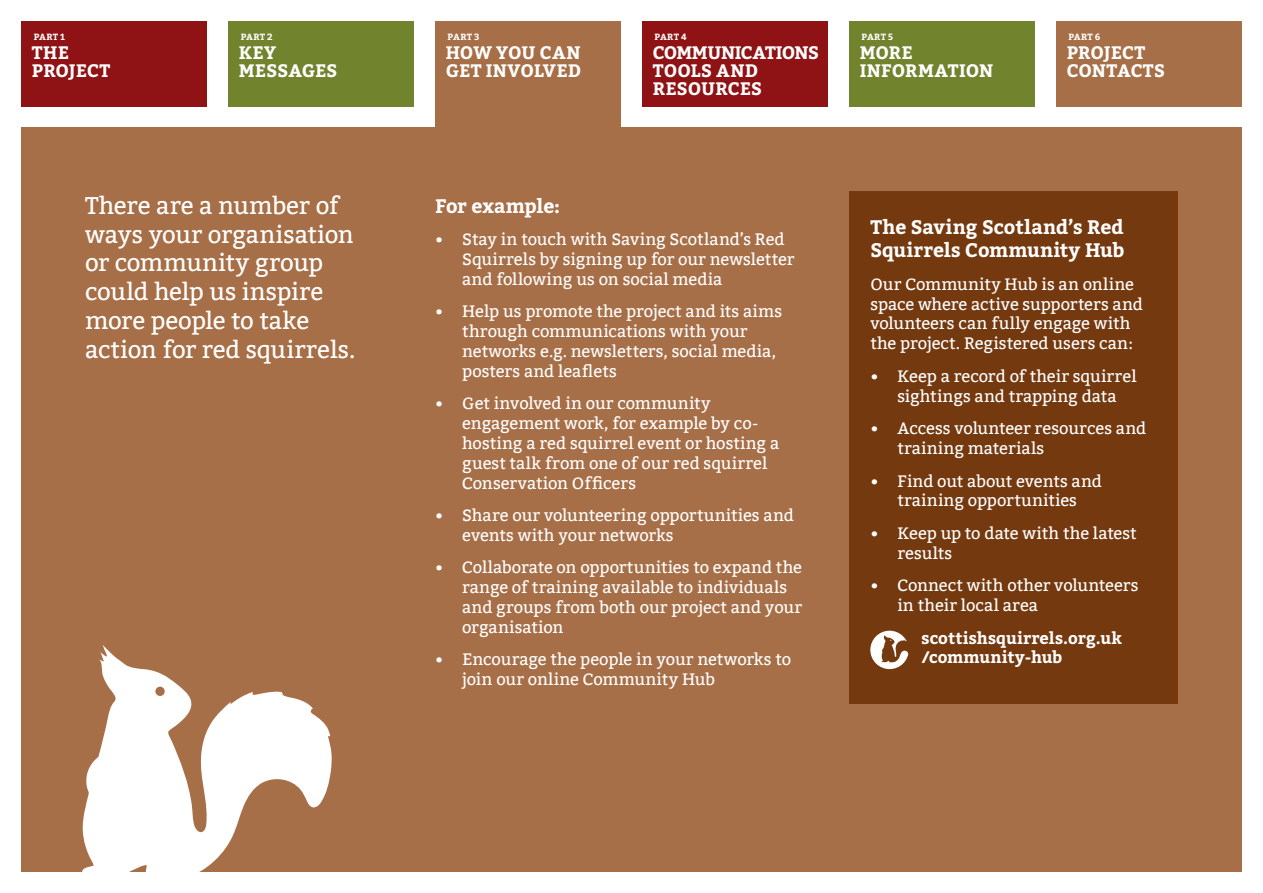
<style>
.page{position:relative;width:1263px;height:893px;background:#fff}
.page>*{position:absolute;margin:0;border:0;box-sizing:border-box;transform-origin:0 0}
.t1{font:24px/28.8px "Bitter";letter-spacing:-.005em;color:#fff}
.t2{font:700 19.5px/23.4px "Bitter";letter-spacing:.005em;color:#fff}
.t3{font:700 18px/18px "Bitter";letter-spacing:.005em;color:#fff}
.t4{font:16.5px/19.8px "Bitter";color:#fff}
.t5{font:700 16.5px/19.8px "Bitter";letter-spacing:.005em;color:#fff}
.t6{font:700 9px "Bitter";letter-spacing:.03em;color:#fff}
</style>
<div class="page">
<div style="left:21px;top:128px;width:1221px;height:744px;background:#a76f48"></div>
<div style="left:642px;top:21px;width:186px;height:85px;background:#8f1315"></div>
<div style="left:21px;top:21px;width:186px;height:85px;background:#8f1315"></div>
<div style="left:849px;top:191px;width:329px;height:513px;background:#75390f"></div>
<div style="left:849px;top:21px;width:186px;height:85px;background:#72832e"></div>
<div style="left:228px;top:21px;width:186px;height:85px;background:#72832e"></div>
<div style="left:1056px;top:21px;width:186px;height:85px;background:#a76f48"></div>
<div style="left:435px;top:21px;width:186px;height:117px;background:#a76f48"></div>
<svg style="left:82px;top:645px;width:250px;height:227px;fill:#fff"></svg>
<div style="left:870px;top:631px;width:39px;height:38px;background:#fff;border-radius:50%"></div>
<svg style="left:881px;top:635px;width:28px;height:27px"></svg>
<p class="t6" style="left:655px;top:31px;width:34px">PART 4</p>
<p class="t6" style="left:241px;top:31px;width:33px">PART 2</p>
<p class="t6" style="left:448px;top:31px;width:33px">PART 3</p>
<p class="t6" style="left:1068px;top:31px;width:33px">PART 6</p>
<p class="t6" style="left:34px;top:31px;width:33px">PART 1</p>
<p class="t3" style="left:32px;top:44px;width:80px">THE<br>PROJECT</p>
<p class="t3" style="left:239px;top:44px;width:100px">KEY<br>MESSAGES</p>
<p class="t3" style="left:446px;top:44px;width:137px">HOW YOU CAN<br>GET INVOLVED</p>
<p class="t3" style="left:653px;top:44px;width:168px">COMMUNICATIONS<br>TOOLS AND<br>RESOURCES</p>
<p class="t3" style="left:860px;top:44px;width:135px">MORE<br>INFORMATION</p>
<p class="t3" style="left:1067px;top:44px;width:100px">PROJECT<br>CONTACTS</p>
<p class="t6" style="left:861px;top:31px;width:33px">PART 5</p>
<h1 class="t1" style="left:85px;top:191px;width:272px">There are a number of ways your organisation or community group could help us inspire more people to take action for red squirrels.</h1>
<p class="t2" style="left:435px;top:194px;width:127px">For example:</p>
<p class="t4" style="left:462px;top:230px;width:324px">Stay in touch with Saving Scotland s’ Red</p>
<p class="t4" style="left:435px;top:230px;width:10px">•</p>
<p class="t4" style="left:462px;top:250px;width:334px">Squirrels by signing up for our newsletter and following us on social media</p>
<p class="t4" style="left:462px;top:302px;width:322px">Help us promote the project and its aims</p>
<p class="t4" style="left:435px;top:302px;width:10px">•</p>
<p class="t4" style="left:462px;top:322px;width:315px">through communications with your networks .g.e newsletters, social media, posters and leaflets</p>
<p class="t4" style="left:462px;top:394px;width:250px">Get involved in our community</p>
<p class="t4" style="left:435px;top:394px;width:10px">•</p>
<p class="t4" style="left:435px;top:506px;width:10px">•</p>
<p class="t4" style="left:435px;top:558px;width:10px">•</p>
<p class="t4" style="left:435px;top:650px;width:10px">•</p>
<p class="t4" style="left:462px;top:414px;width:298px">engagement work, for example by co-</p>
<p class="t4" style="left:462px;top:453px;width:307px">guest talk from one of our red squirrel<br>Conservation Officers</p>
<p class="t4" style="left:462px;top:506px;width:333px">Share our volunteering opportunities and</p>
<p class="t4" style="left:462px;top:433px;width:319px">hosting a red squirrel event or hosting a</p>
<p class="t4" style="left:462px;top:519px;width:341px;line-height:32.5px">events with your networks<br>Collaborate on opportunities to expand the</p>
<p class="t4" style="left:462px;top:578px;width:341px">range of training available to individuals and groups from both our project and your organisation</p>
<p class="t4" style="left:462px;top:650px;width:330px">Encourage the people in your networks to</p>
<p class="t4" style="left:462px;top:670px;width:254px">join our online Community Hub</p>
<p class="t2" style="left:870px;top:215px;width:256px">The Saving Scotland s’ Red<br>Squirrels Community Hub</p>
<p class="t4" style="left:870px;top:274px;width:274px">Our Community Hub is an online space where active supporters and volunteers can fully engage with the project. Registered users can:</p>
<p class="t4" style="left:897px;top:366px;width:241px">Keep a record of their squirrel</p>
<p class="t4" style="left:870px;top:366px;width:10px">•</p>
<p class="t4" style="left:870px;top:419px;width:10px">•</p>
<p class="t4" style="left:870px;top:471px;width:10px">•</p>
<p class="t4" style="left:870px;top:523px;width:10px">•</p>
<p class="t4" style="left:870px;top:576px;width:10px">•</p>
<p class="t4" style="left:897px;top:380px;width:250px;line-height:32.5px">sightings and trapping data<br>Access volunteer resources and</p>
<p class="t4" style="left:897px;top:432px;width:206px;line-height:32.5px">training materials<br>Find out about events and</p>
<p class="t4" style="left:897px;top:484px;width:241px;line-height:32.5px">training opportunities<br>Keep up to date with the latest</p>
<p class="t4" style="left:897px;top:537px;width:243px;line-height:32.5px">results<br>Connect with other volunteers</p>
<p class="t4" style="left:897px;top:596px;width:142px">in their local area</p>
<p class="t5" style="left:921px;top:628px;width:202px">scottishsquirrels.org.uk /community-hub</p>
</div>
